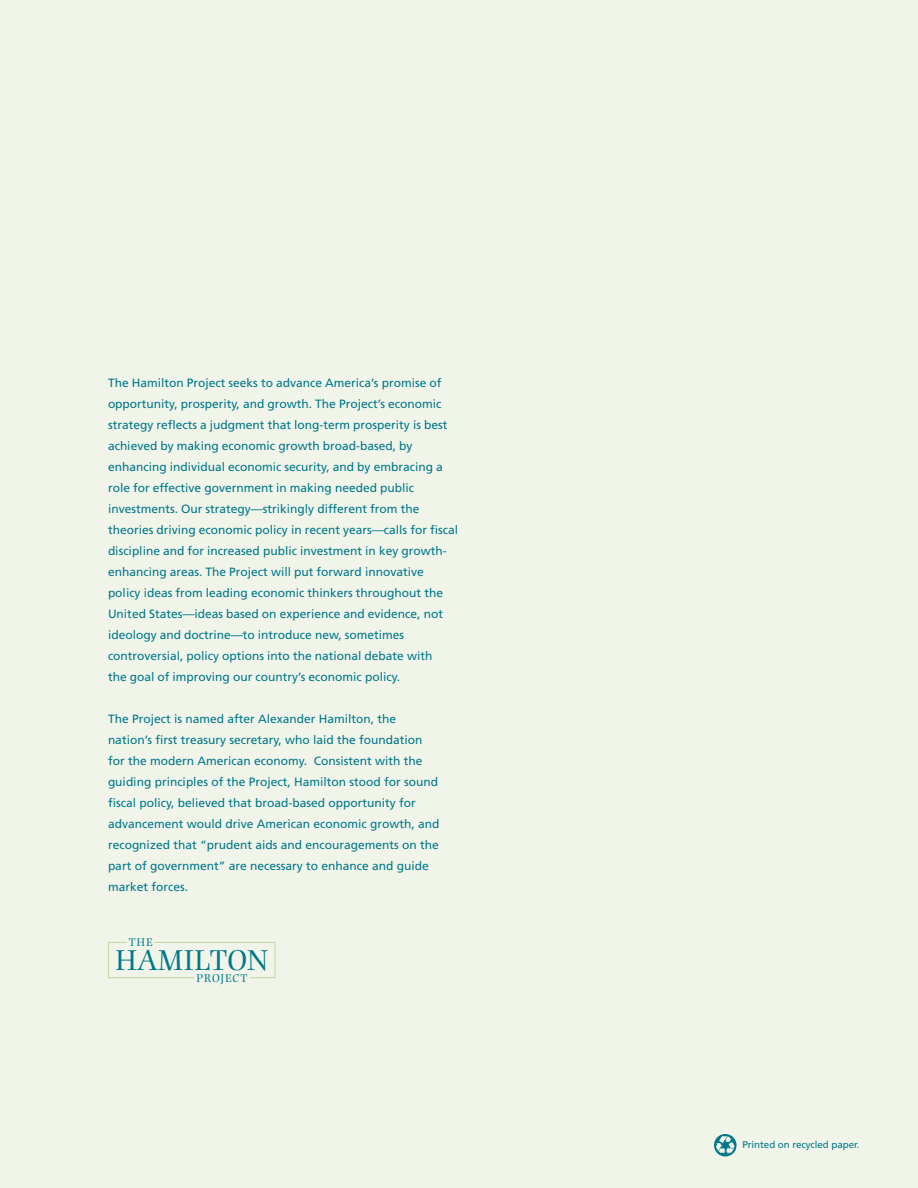
<style>
.page{position:relative;width:918px;height:1188px;background:#f1f5e9}
.page>*{position:absolute;margin:0;border:0;box-sizing:border-box;transform-origin:0 0}
.t1{font:30px "Photina";color:#00788a}
.t2{font:12px/21px "Frutiger";color:#00788a}
.t3{font:11.85px "Photina";letter-spacing:.085em;color:#00788a}
.t4{font:9.75px "Frutiger";letter-spacing:-.005em;color:#00788a}
</style>
<div class="page">
<svg style="left:108px;top:942px;width:168px;height:36px"></svg>
<svg style="left:714px;top:1134px;width:23px;height:22px"></svg>
<p class="t2" style="left:108px;top:372px;width:352px">The Hamilton Project seeks to advance America’s promise of opportunity, prosperity, and growth. The Project’s economic strategy reflects a judgment that long-term prosperity is best achieved by making economic growth broad-based, by enhancing individual economic security, and by embracing a role for effective government in making needed public investments. Our strategy—strikingly different from the theories driving economic policy in recent years—calls for fiscal discipline and for increased public investment in key growth&shy;enhancing areas. The Project will put forward innovative policy ideas from leading economic thinkers throughout the United States—ideas based on experience and evidence, not ideology and doctrine—to introduce new, sometimes controversial, policy options into the national debate with<br>the goal of improving our country’s economic policy.</p>
<p class="t2" style="left:108px;top:708px;width:333px">The Project is named after Alexander Hamilton, the nation’s first treasury secretary, who laid the foundation for the modern American economy. Consistent with the guiding principles of the Project, Hamilton stood for sound fiscal policy, believed that broad-based opportunity for advancement would drive American economic growth, and recognized that “prudent aids and encouragements on the part of government” are necessary to enhance and guide market forces.</p>
<p class="t3" style="left:129px;top:936px;width:25px">THE</p>
<h1 class="t1" style="left:116px;top:943px;width:154px">HAMILTON</h1>
<p class="t3" style="left:197px;top:971px;width:52px">PROJECT</p>
<p class="t4" style="left:743px;top:1139px;width:119px">Printed on recycled paper.</p>
</div>
